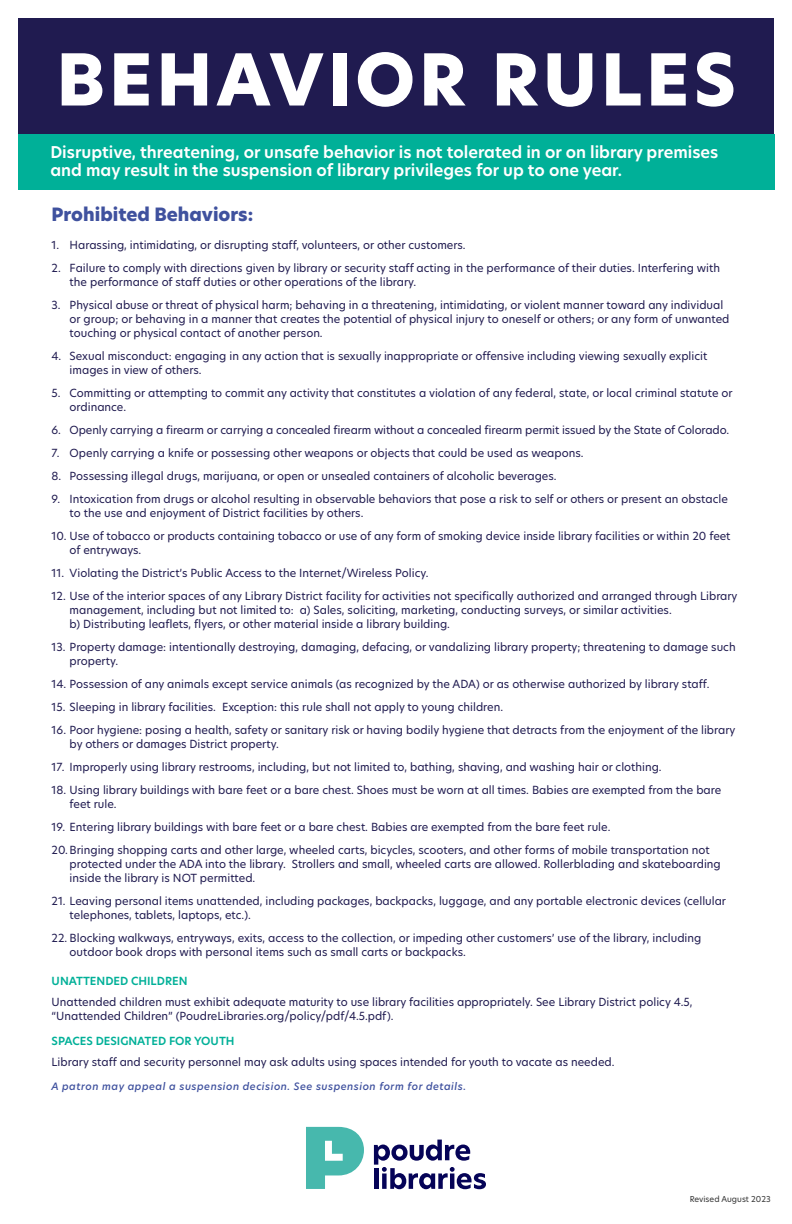
<style>
.page{position:relative;width:792px;height:1224px;background:#fff}
.page>*{position:absolute;margin:0;border:0;box-sizing:border-box;transform-origin:0 0}
.bold_Franklin_teal{font:800 70px "New Hero";letter-spacing:.06em;color:#fff}
.Paragraph_Style_1{font:800 18px "New Hero";color:#3f519e}
.t1{font:600 16px/17.6px "New Hero";color:#fff}
.numbered_text{font:11px/14px "New Hero";color:#201b50}
.numbered_text-2{font:600 11px "New Hero";color:#00b098}
.numbered_text-3{font:italic 500 10px "New Hero";letter-spacing:.05em;color:#3f519e}
.Franklin_Gothic_Book{font:8px "New Hero";color:#323232}
</style>
<div class="page">
<div style="left:18px;top:18px;width:756px;height:158px;background:#201b50"></div>
<div style="left:18px;top:134px;width:756px;height:56px;background:#00b098"></div>
<svg style="left:306px;top:1127px;width:58px;height:62px"></svg>
<svg style="left:374px;top:1140px;width:112px;height:49px"></svg>
<hr style="left:374px;top:1168px;width:4px;height:21px;background:#050357">
<p class="bold_Franklin_teal" style="left:57px;top:32px;width:681px">BEHAVIOR RULES</p>
<p class="t1" style="left:50px;top:144px;width:669px">Disruptive, threatening, or unsafe behavior is not tolerated in or on library premises and may result in the suspension of library privileges for up to one year.</p>
<p class="Paragraph_Style_1" style="left:52px;top:202px;width:203px">Prohibited Behaviors:</p>
<p class="numbered_text" style="left:52px;top:238px;width:416px">1. Harassing, intimidating, or disrupting staff, volunteers, or other customers.</p>
<p class="numbered_text" style="left:70px;top:261px;width:652px;text-indent:-18px">2. Failure to comply with directions given by library or security staff acting in the performance of their duties. Interfering with the performance of staff duties or other operations of the library.</p>
<p class="numbered_text" style="left:70px;top:298px;width:661px;text-indent:-18px">3. Physical abuse or threat of physical harm; behaving in a threatening, intimidating, or violent manner toward any individual or group; or behaving in a manner that creates the potential of physical injury to oneself or others; or any form of unwanted touching or physical contact of another person.</p>
<p class="numbered_text" style="left:70px;top:349px;width:639px;text-indent:-18px">4. Sexual misconduct: engaging in any action that is sexually inappropriate or offensive including viewing sexually explicit images in view of others.</p>
<p class="numbered_text" style="left:70px;top:386px;width:665px;text-indent:-18px">5. Committing or attempting to commit any activity that constitutes a violation of any federal, state, or local criminal statute or ordinance.</p>
<p class="numbered_text" style="left:52px;top:423px;width:679px">6. Openly carrying a firearm or carrying a concealed firearm without a concealed firearm permit issued by the State of Colorado.</p>
<p class="numbered_text" style="left:52px;top:446px;width:533px">7. Openly carrying a knife or possessing other weapons or objects that could be used as weapons.</p>
<p class="numbered_text" style="left:52px;top:469px;width:507px">8. Possessing illegal drugs, marijuana, or open or unsealed containers of alcoholic beverages.</p>
<p class="numbered_text" style="left:70px;top:492px;width:660px;text-indent:-18px">9. Intoxication from drugs or alcohol resulting in observable behaviors that pose a risk to self or others or present an obstacle to the use and enjoyment of District facilities by others.</p>
<p class="numbered_text" style="left:70px;top:529px;width:662px;text-indent:-18px">10. Use of tobacco or products containing tobacco or use of any form of smoking device inside library facilities or within 20 feet of entryways.</p>
<p class="numbered_text" style="left:52px;top:566px;width:378px">11. Violating the District’s Public Access to the Internet/Wireless Policy.</p>
<p class="numbered_text" style="left:70px;top:589px;width:669px;text-indent:-18px">12. Use of the interior spaces of any Library District facility for activities not specifically authorized and arranged through Library management, including but not limited to: a) Sales, soliciting, marketing, conducting surveys, or similar activities.<br>b) Distributing leaflets, flyers, or other material inside a library building.</p>
<p class="numbered_text" style="left:70px;top:640px;width:668px;text-indent:-18px">13. Property damage: intentionally destroying, damaging, defacing, or vandalizing library property; threatening to damage such property.</p>
<p class="numbered_text" style="left:52px;top:677px;width:659px">14. Possession of any animals except service animals (as recognized by the ADA) or as otherwise authorized by library staff.</p>
<p class="numbered_text" style="left:52px;top:700px;width:453px">15. Sleeping in library facilities. Exception: this rule shall not apply to young children.</p>
<p class="numbered_text" style="left:70px;top:723px;width:667px;text-indent:-18px">16. Poor hygiene: posing a health, safety or sanitary risk or having bodily hygiene that detracts from the enjoyment of the library by others or damages District property.</p>
<p class="numbered_text" style="left:52px;top:760px;width:612px">17. Improperly using library restrooms, including, but not limited to, bathing, shaving, and washing hair or clothing.</p>
<p class="numbered_text" style="left:70px;top:783px;width:653px;text-indent:-18px">18. Using library buildings with bare feet or a bare chest. Shoes must be worn at all times. Babies are exempted from the bare feet rule.</p>
<p class="numbered_text" style="left:52px;top:820px;width:560px">19. Entering library buildings with bare feet or a bare chest. Babies are exempted from the bare feet rule.</p>
<p class="numbered_text" style="left:70px;top:843px;width:653px;text-indent:-18px">20.Bringing shopping carts and other large, wheeled carts, bicycles, scooters, and other forms of mobile transportation not protected under the ADA into the library. Strollers and small, wheeled carts are allowed. Rollerblading and skateboarding inside the library is NOT permitted.</p>
<p class="numbered_text" style="left:70px;top:894px;width:658px;text-indent:-18px">21. Leaving personal items unattended, including packages, backpacks, luggage, and any portable electronic devices (cellular telephones, tablets, laptops, etc.).</p>
<p class="numbered_text" style="left:70px;top:931px;width:633px;text-indent:-18px">22. Blocking walkways, entryways, exits, access to the collection, or impeding other customers’ use of the library, including outdoor book drops with personal items such as small carts or backpacks.</p>
<p class="numbered_text-2" style="left:52px;top:973px;width:137px">UNATTENDED CHILDREN</p>
<p class="numbered_text" style="left:52px;top:995px;width:642px">Unattended children must exhibit adequate maturity to use library facilities appropriately. See Library District policy 4.5, “Unattended Children” (PoudreLibraries.org/policy/pdf/4.5.pdf).</p>
<p class="numbered_text-2" style="left:52px;top:1033px;width:184px">SPACES DESIGNATED FOR YOUTH</p>
<p class="numbered_text" style="left:52px;top:1055px;width:564px">Library staff and security personnel may ask adults using spaces intended for youth to vacate as needed.</p>
<p class="numbered_text-3" style="left:52px;top:1079px;width:416px">A patron may appeal a suspension decision. See suspension form for details.</p>
<p class="Franklin_Gothic_Book" style="left:690px;top:1194px;width:82px">Revised August 2023</p>
</div>
